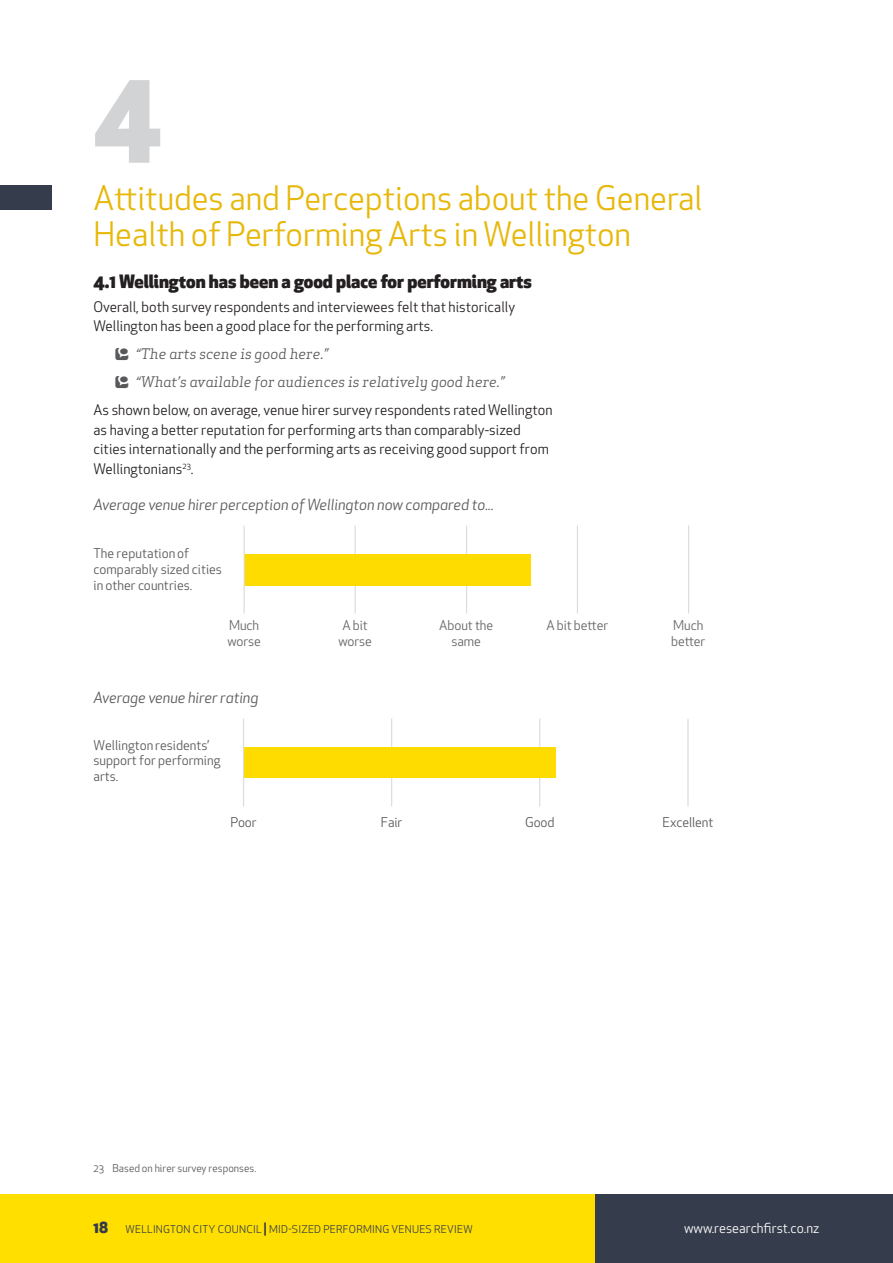
<style>
.page{position:relative;width:893px;height:1263px;background:#fff}
.page>*{position:absolute;margin:0;border:0;box-sizing:border-box;transform-origin:0 0}
.t1{font:800 108px "Apex New";color:#d1d3d4}
.t2{font:33px/36px "Apex New";color:#e7b809}
.t3{font:800 18px "Apex New";color:#231f20}
.t4{font:italic 15px "Apex New";color:#58595b}
.t5{font:14.25px/19.5px "Apex New";letter-spacing:.005em;color:#231f20}
.t6{font:italic 14.25px/28px "Apex Serif";letter-spacing:.005em;color:#58595b}
.t7{font:13.5px "Apex New";color:#fff}
.t8{font:13.2px/15.9px "Apex New";color:#58595b}
.t9{font:13.2px "Apex New";letter-spacing:-.005em;color:#636466}
.t10{font:10.5px "Apex New";letter-spacing:.025em;color:#353c4b}
.t11{font:10.5px "Apex New";letter-spacing:.005em;color:#58595b}
.s1{font-weight:800;font-size:15px}
.s2{font-weight:700;font-size:13.05px}
</style>
<div class="page">
<div style="left:0;top:1195px;width:651px;height:68px;background:#ffdf00"></div>
<div style="left:595px;top:1195px;width:298px;height:68px;background:#353c4b"></div>
<hr style="left:577px;top:526px;width:1px;height:87px;background:#dcddde">
<hr style="left:688px;top:526px;width:1px;height:87px;background:#dcddde">
<hr style="left:687px;top:719px;width:1px;height:87px;background:#dcddde">
<div style="left:0;top:185px;width:51px;height:25px;background:#353c4b"></div>
<hr style="left:355px;top:526px;width:1px;height:87px;background:#dcddde">
<hr style="left:466px;top:526px;width:1px;height:87px;background:#dcddde">
<div style="left:244px;top:554px;width:287px;height:31px;background:#fedc00"></div>
<hr style="left:243px;top:526px;width:2px;height:87px;background:#dcddde">
<hr style="left:391px;top:719px;width:1px;height:87px;background:#dcddde">
<hr style="left:539px;top:719px;width:1px;height:87px;background:#dcddde">
<div style="left:243px;top:747px;width:313px;height:31px;background:#fedc00"></div>
<hr style="left:243px;top:719px;width:1px;height:87px;background:#dcddde">
<h1 class="t1" style="left:94px;top:65px;width:70px">4</h1>
<h2 class="t2" style="left:94px;top:183px;width:610px">Attitudes and Perceptions about the General<br>Health of Performing Arts in Wellington</h2>
<p class="t3" style="left:94px;top:274px;width:440px">4.1 Wellington has been a good place for performing arts</p>
<p class="t5" style="left:94px;top:298px;width:423px">Overall, both survey respondents and interviewees felt that historically<br>Wellington has been a good place for the performing arts.</p>
<p class="t6" style="left:136px;top:341px;width:370px">“The arts scene is good here.”<br>“What’s available for audiences is relatively good here.”</p>
<p class="t5" style="left:94px;top:401px;width:461px">As shown below, on average, venue hirer survey respondents rated Wellington as having a better reputation for performing arts than comparably-sized cities internationally and the performing arts as receiving good support from Wellingtonians<sup>23</sup>.</p>
<p class="t4" style="left:94px;top:498px;width:402px">Average venue hirer perception of Wellington now compared to...</p>
<p class="t8" style="left:94px;top:547px;width:130px">The reputation of comparably sized cities in other countries.</p>
<p class="t9" style="left:229px;top:620px;width:32px">Much</p>
<p class="t9" style="left:342px;top:620px;width:27px">A bit</p>
<p class="t9" style="left:439px;top:620px;width:55px">About the</p>
<p class="t9" style="left:546px;top:620px;width:63px">A bit better</p>
<p class="t9" style="left:673px;top:620px;width:32px">Much</p>
<p class="t9" style="left:227px;top:635px;width:35px">worse</p>
<p class="t9" style="left:338px;top:635px;width:35px">worse</p>
<p class="t9" style="left:451px;top:635px;width:31px">same</p>
<p class="t9" style="left:671px;top:635px;width:36px">better</p>
<p class="t4" style="left:94px;top:691px;width:166px">Average venue hirer rating</p>
<p class="t8" style="left:94px;top:738px;width:128px">Wellington residents’ support for performing arts.</p>
<p class="t8" style="left:230px;top:816px;width:28px">Poor</p>
<p class="t8" style="left:381px;top:816px;width:23px">Fair</p>
<p class="t8" style="left:525px;top:816px;width:31px">Good</p>
<p class="t8" style="left:662px;top:816px;width:52px">Excellent</p>
<p class="t11" style="left:94px;top:1164px;width:164px">23 Based on hirer survey responses.</p>
<p class="t10" style="left:94px;top:1225px;width:381px"><span class="s1">18</span> WELLINGTON CITY COUNCIL <span class="s2">|</span> MID-SIZED PERFORMING VENUES REVIEW</p>
<p class="t7" style="left:684px;top:1223px;width:137px">www.researchfirst.co.nz</p>
</div>
